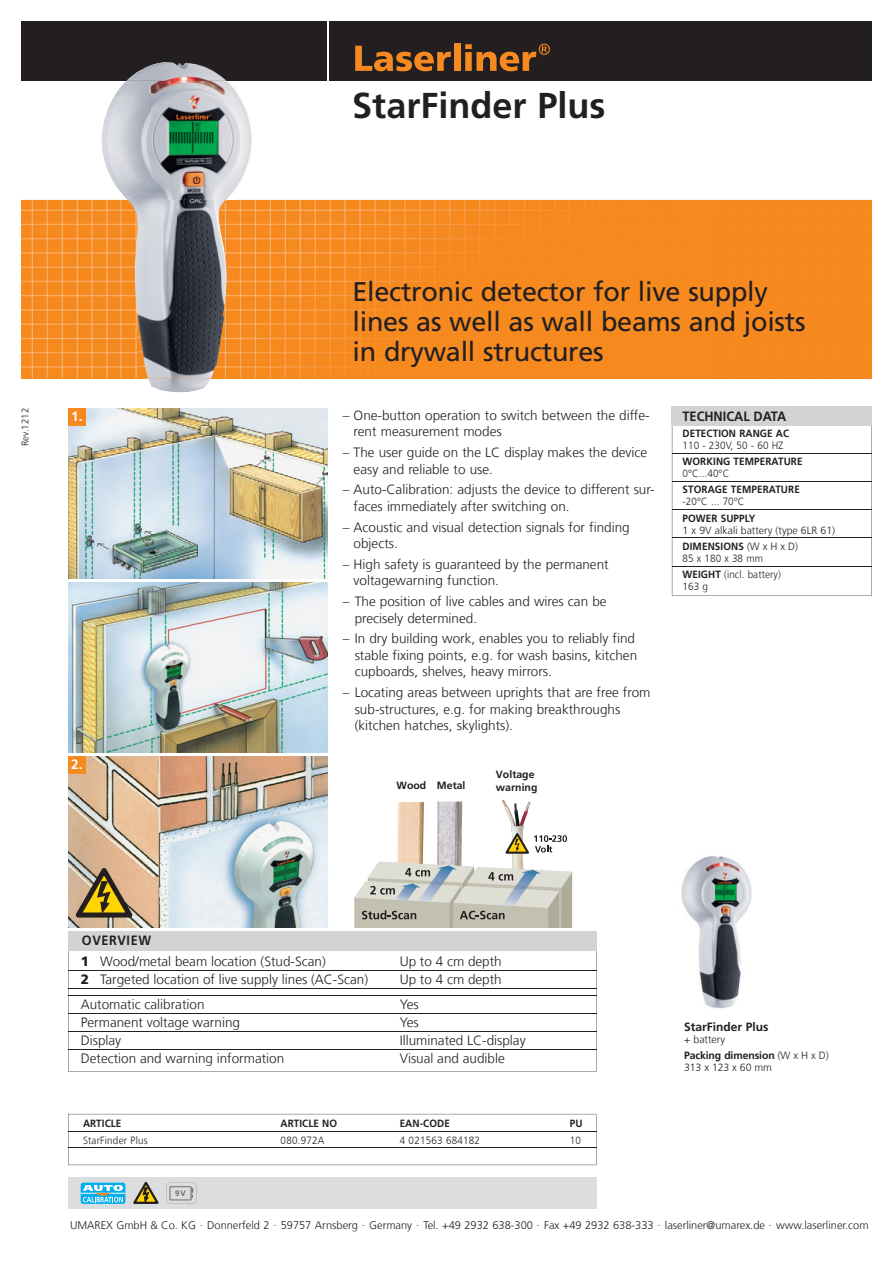
<style>
.page{position:relative;width:893px;height:1263px;background:#fff}
.page>*{position:absolute;margin:0;border:0;box-sizing:border-box;transform-origin:0 0}
.t1{font:700 36px "Frutiger LT Com";color:#231f20}
.t2{font:27px/30px "Frutiger LT Com";letter-spacing:-.01em;color:#231f20}
.t3{font:300 13.5px/16.5px "Frutiger LT Com";color:#231f20}
.t4{font:700 13.5px "Frutiger LT Com";color:#231f20;scale:.94 1}
.t5{font:700 13.5px "Frutiger LT Com";letter-spacing:.05em;color:#231f20;scale:.94 1}
.t6{font:700 13.5px "Frutiger LT Com";color:#fff}
.t7{font:700 12px "Frutiger LT Com";color:#231f20}
.t8{font:300 11.1px "Frutiger LT Com";color:#231f20}
.t9{font:300 10.5px/16.2px "Frutiger LT Com";letter-spacing:.01em;color:#231f20;scale:.94 1}
.t10{font:700 10.5px "Frutiger LT Com";letter-spacing:.01em;color:#231f20;scale:.94 1}
.t11{font:300 10.5px/16.2px "Frutiger LT Com";letter-spacing:.01em;color:#231f20}
.t12{font:700 10.5px/16.2px "Frutiger LT Com";letter-spacing:-.01em;color:#231f20}
.t13{font:700 10.5px/12.6px "Frutiger LT Com";letter-spacing:.01em;color:#231f20}
.t14{font:300 10.5px "Frutiger LT Com";letter-spacing:-.01em;color:#231f20}
.t15{font:300 9.6px "Frutiger LT Com";color:#231f20}
.t16{font:700 7.8px "Frutiger LT Com";color:#6d6e70}
.s1{font-weight:700}
.s2{font-weight:900}
.s3{font-weight:300}
</style>
<div class="page">
<img style="left:68px;top:583px;width:259px;height:170px">
<img style="left:68px;top:757px;width:259px;height:170px">
<svg style="left:70px;top:860px;width:67px;height:62px;background:#af9563"></svg>
<div style="left:68px;top:1178px;width:528px;height:31px;background:#dcddde"></div>
<svg style="left:166px;top:1183px;width:30px;height:21px"></svg>
<svg style="left:81px;top:1183px;width:44px;height:21px"></svg>
<svg style="left:133px;top:1182px;width:26px;height:22px"></svg>
<img style="left:681px;top:856px;width:71px;height:153px">
<img style="left:21px;top:200px;width:851px;height:179px">
<div style="left:21px;top:21px;width:851px;height:60px;background:#231f20"></div>
<hr style="left:327px;top:20px;width:2px;height:62px;background:#fff">
<svg style="left:355px;top:46px;width:96px;height:25px"></svg>
<div style="left:454px;top:44px;width:6px;height:27px;background:#f6891f"></div>
<svg style="left:465px;top:44px;width:85px;height:27px"></svg>
<svg style="left:672px;top:425px;width:200px;height:171px"></svg>
<div style="left:672px;top:406px;width:200px;height:19px;background:#d1d3d4"></div>
<img style="left:68px;top:408px;width:259px;height:170px">
<img style="left:101px;top:81px;width:151px;height:104px">
<img style="left:114px;top:185px;width:128px;height:16px">
<svg style="left:148px;top:379px;width:4px;height:8px"></svg>
<img style="left:152px;top:379px;width:51px;height:14px">
<svg style="left:203px;top:379px;width:7px;height:9px"></svg>
<img style="left:127px;top:200px;width:101px;height:134px">
<img style="left:135px;top:334px;width:88px;height:45px">
<img style="left:126px;top:62px;width:101px;height:19px">
<div style="left:68px;top:408px;width:17px;height:17px;background:#f6891f"></div>
<div style="left:68px;top:757px;width:17px;height:17px;background:#f6891f"></div>
<img style="left:502px;top:800px;width:28px;height:62px">
<img style="left:437px;top:802px;width:25px;height:60px">
<img style="left:397px;top:802px;width:27px;height:60px">
<svg style="left:503px;top:830px;width:64px;height:26px"></svg>
<svg style="left:354px;top:862px;width:218px;height:65px;background:#c5c6be"></svg>
<hr style="left:672px;top:453px;width:200px;height:1px;background:#231f20">
<hr style="left:672px;top:481px;width:200px;height:1px;background:#231f20">
<hr style="left:672px;top:510px;width:200px;height:1px;background:#231f20">
<hr style="left:672px;top:538px;width:200px;height:1px;background:#231f20">
<hr style="left:672px;top:566px;width:200px;height:1px;background:#231f20">
<svg style="left:68px;top:950px;width:528px;height:122px"></svg>
<div style="left:68px;top:931px;width:528px;height:19px;background:#d1d3d4"></div>
<hr style="left:68px;top:970px;width:319px;height:1px;background:#231f20">
<hr style="left:68px;top:988px;width:319px;height:1px;background:#231f20">
<hr style="left:68px;top:995px;width:319px;height:1px;background:#231f20">
<hr style="left:68px;top:1013px;width:319px;height:1px;background:#231f20">
<hr style="left:68px;top:1031px;width:319px;height:1px;background:#231f20">
<hr style="left:68px;top:1049px;width:319px;height:1px;background:#231f20">
<hr style="left:387px;top:970px;width:209px;height:1px;background:#231f20">
<hr style="left:387px;top:988px;width:209px;height:1px;background:#231f20">
<hr style="left:387px;top:995px;width:209px;height:1px;background:#231f20">
<hr style="left:387px;top:1013px;width:209px;height:1px;background:#231f20">
<hr style="left:387px;top:1031px;width:209px;height:1px;background:#231f20">
<hr style="left:387px;top:1049px;width:209px;height:1px;background:#231f20">
<svg style="left:68px;top:1114px;width:528px;height:51px"></svg>
<hr style="left:68px;top:1131px;width:528px;height:1px;background:#231f20">
<hr style="left:68px;top:1148px;width:528px;height:1px;background:#231f20">
<h1 class="t1" style="left:352px;top:91px;width:255px">StarFinder Plus</h1>
<p class="t15" style="left:21px;top:446px;width:39px;rotate:-90deg">Rev.1212</p>
<p class="t6" style="left:71px;top:410px;width:13px">1.</p>
<p class="t6" style="left:71px;top:759px;width:13px">2.</p>
<p class="t5" style="left:82px;top:935px;width:75px">OVERVIEW</p>
<h2 class="t2" style="left:353px;top:279px;width:454px">Electronic detector for live supply lines as well as wall beams and joists in drywall structures</h2>
<p class="t3" style="left:354px;top:408px;width:298px;text-indent:-11px">– One-button operation to switch between the diffe&shy;rent measurement modes</p>
<p class="t3" style="left:354px;top:446px;width:295px;text-indent:-11px">– The user guide on the LC display makes the device easy and reliable to use.</p>
<p class="t3" style="left:354px;top:483px;width:303px;text-indent:-11px">– Auto-Calibration: adjusts the device to different sur&shy;faces immediately after switching on.</p>
<p class="t3" style="left:354px;top:520px;width:278px;text-indent:-11px">– Acoustic and visual detection signals for finding objects.</p>
<p class="t3" style="left:354px;top:557px;width:257px;text-indent:-11px">– High safety is guaranteed by the permanent voltagewarning function.</p>
<p class="t3" style="left:355px;top:595px;width:253px;text-indent:-12px">– The position of live cables and wires can be precisely determined.</p>
<p class="t3" style="left:355px;top:632px;width:284px;text-indent:-12px">– In dry building work, enables you to reliably find stable fixing points, e.g. for wash basins, kitchen cupboards, shelves, heavy mirrors.</p>
<p class="t3" style="left:355px;top:686px;width:297px;text-indent:-12px">– Locating areas between uprights that are free from sub-structures, e.g. for making breakthroughs (kitchen hatches, skylights).</p>
<p class="t13" style="left:396px;top:781px;width:70px">Wood Metal</p>
<p class="t13" style="left:496px;top:769px;width:43px">Voltage warning</p>
<p class="t4" style="left:682px;top:410px;width:112px">TECHNICAL DATA</p>
<p class="t10" style="left:682px;top:429px;width:115px">DETECTION RANGE AC</p>
<p class="t9" style="left:682px;top:438px;width:109px">110 - 230V, 50 - 60 HZ</p>
<p class="t10" style="left:682px;top:457px;width:129px">WORKING TEMPERATURE</p>
<p class="t9" style="left:682px;top:466px;width:51px">0°C...40°C</p>
<p class="t10" style="left:682px;top:485px;width:126px">STORAGE TEMPERATURE</p>
<p class="t9" style="left:682px;top:495px;width:67px">-20°C ... 70°C</p>
<p class="t10" style="left:682px;top:514px;width:79px">POWER SUPPLY</p>
<p class="t11" style="left:682px;top:523px;width:154px">1 x 9V alkali battery (type 6LR 61)<br><span class="s1">DIMENSIONS</span> (W x H x D)</p>
<p class="t9" style="left:682px;top:551px;width:106px">85 x 180 x 38 mm<br><span class="s1">WEIGHT</span> (incl. battery)</p>
<p class="t9" style="left:682px;top:579px;width:29px">163 g</p>
<p class="t3" style="left:81px;top:953px;width:289px;line-height:18px"><span class="s2">1</span> Wood/metal beam location (Stud-Scan)<br><span class="s2">2</span> Targeted location of live supply lines (AC-Scan)</p>
<p class="t3" style="left:81px;top:997px;width:205px;line-height:18px">Automatic calibration<br>Permanent voltage warning<br>Display<br>Detection and warning information</p>
<p class="t3" style="left:400px;top:953px;width:104px;line-height:18px">Up to 4 cm depth<br>Up to 4 cm depth</p>
<p class="t3" style="left:400px;top:997px;width:127px;line-height:18px">Yes<br>Yes<br>Illuminated LC-display<br>Visual and audible</p>
<p class="t10" style="left:83px;top:1119px;width:42px">ARTICLE</p>
<p class="t10" style="left:281px;top:1119px;width:62px">ARTICLE NO</p>
<p class="t10" style="left:400px;top:1119px;width:55px">EAN-CODE</p>
<p class="t10" style="left:570px;top:1119px;width:15px">PU</p>
<p class="t9" style="left:83px;top:1133px;width:70px">StarFinder Plus</p>
<p class="t9" style="left:281px;top:1133px;width:48px">080.972A</p>
<p class="t9" style="left:400px;top:1133px;width:87px">4 021563 684182</p>
<p class="t9" style="left:570px;top:1133px;width:13px">10</p>
<p class="t16" style="left:175px;top:1190px;width:12px">9 V</p>
<p class="t7" style="left:684px;top:1022px;width:86px">StarFinder Plus</p>
<p class="t12" style="left:684px;top:1032px;width:146px"><span class="s3">+ battery<br></span>Packing dimension <span class="s3">(W x H x D)</span></p>
<p class="t14" style="left:684px;top:1063px;width:89px">313 x 123 x 60 mm</p>
<p class="t8" style="left:70px;top:1220px;width:800px">UMAREX GmbH &amp; Co. KG . Donnerfeld 2 . 59757 Arnsberg . Germany . Tel. +49 2932 638-300 . Fax +49 2932 638-333 . laserliner@umarex.de . www.laserliner.com</p>
</div>
